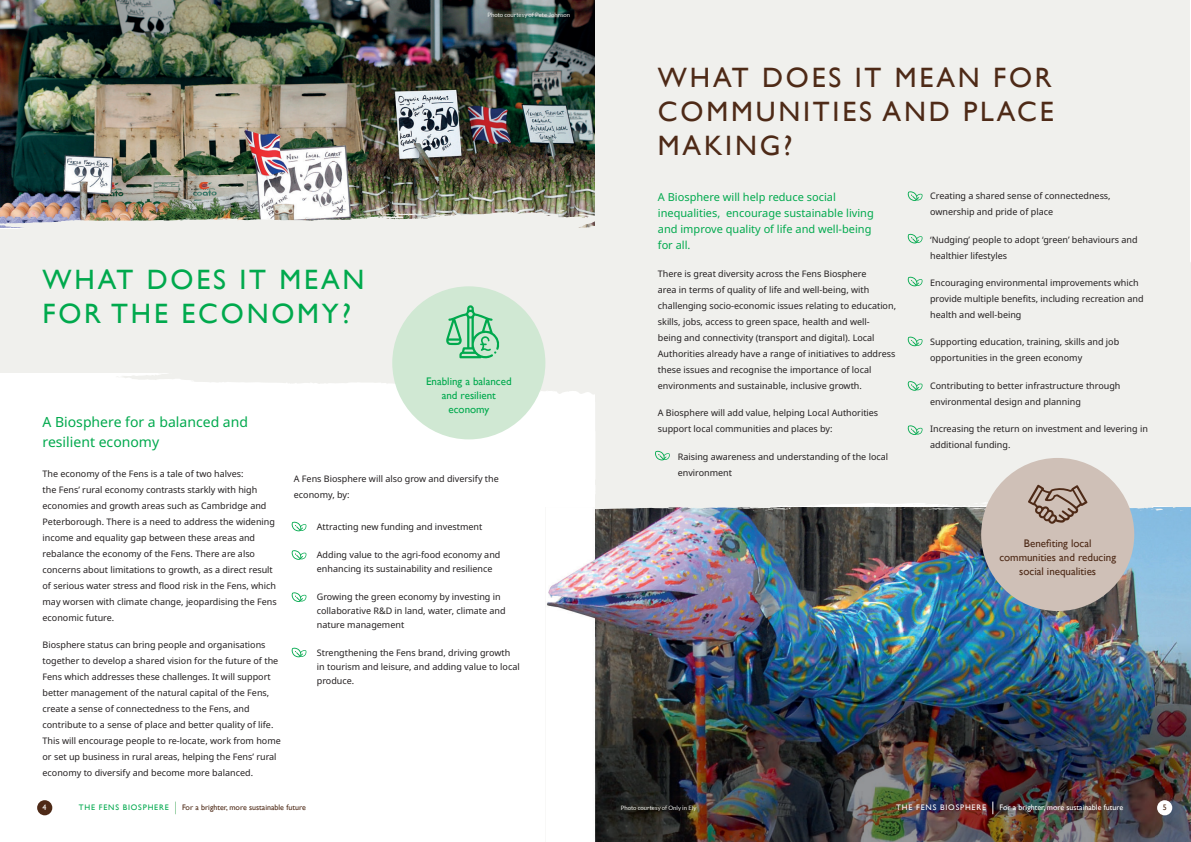
<style>
.page{position:relative;width:1191px;height:842px;background:#fff}
.page>*{position:absolute;margin:0;border:0;box-sizing:border-box;transform-origin:0 0}
.t1{font:28px/33.6px "Gill Sans";letter-spacing:.1em;color:#4e2a17;text-align:justify}
.t2{font:28px/33.6px "Gill Sans";letter-spacing:.1em;color:#00a94d}
.t3{font:14px/20px "Noto Sans";color:#00a94d}
.t4{font:11px/16px "Noto Sans";color:#00a94d}
.t5{font:11px/14px "Gill Sans";color:#4e2a17;text-align:center}
.t6{font:11px/14px "Gill Sans";color:#00a94d;text-align:center}
.t7{font:9px/16px "Noto Sans";color:#231f20}
.t8{font:8px "Gill Sans";color:#fff}
.t9{font:8px "Gill Sans";color:#4e2a17}
.t10{font:8px "Gill Sans";letter-spacing:.1em;color:#00a94d}
.t11{font:8px "Gill Sans";letter-spacing:.1em;color:#fff}
.t12{font:6px "Lato";color:#f0f0ed}
</style>
<div class="page">
<img style="left:0;top:0;width:595px;height:228px">
<div style="left:1px;top:229px;width:595px;height:143px;background:#f0f0ed"></div>
<svg style="left:1px;top:304px;width:594px;height:91px"></svg>
<img style="left:1px;top:207px;width:594px;height:22px">
<svg style="left:175px;top:801px;width:1px;height:13px"></svg>
<div style="left:37px;top:800px;width:15px;height:15px;background:#4e2a17;border-radius:50%"></div>
<div style="left:595px;top:0;width:595px;height:402px;background:#f0f0ed"></div>
<img style="left:545px;top:524px;width:646px;height:114px">
<img style="left:595px;top:638px;width:596px;height:204px">
<div style="left:1157px;top:800px;width:15px;height:15px;background:#fff;border-radius:50%"></div>
<div style="left:595px;top:432px;width:596px;height:13px;background:#f0f0ed"></div>
<svg style="left:595px;top:262px;width:596px;height:170px"></svg>
<svg style="left:992px;top:801px;width:1px;height:13px"></svg>
<div style="left:981px;top:458px;width:153px;height:153px;background:#cfc0b7;border-radius:50%"></div>
<svg style="left:907px;top:191px;width:15px;height:10px"></svg>
<svg style="left:907px;top:234px;width:15px;height:9px"></svg>
<svg style="left:907px;top:277px;width:15px;height:9px"></svg>
<svg style="left:907px;top:337px;width:15px;height:9px"></svg>
<svg style="left:907px;top:381px;width:15px;height:10px"></svg>
<svg style="left:907px;top:425px;width:15px;height:10px"></svg>
<svg style="left:595px;top:445px;width:596px;height:79px"></svg>
<svg style="left:292px;top:522px;width:14px;height:9px"></svg>
<svg style="left:292px;top:550px;width:14px;height:10px"></svg>
<svg style="left:292px;top:592px;width:14px;height:10px"></svg>
<svg style="left:292px;top:648px;width:14px;height:9px"></svg>
<div style="left:392px;top:286px;width:153px;height:153px;background:#d0e8d3;border-radius:50%"></div>
<svg style="left:446px;top:305px;width:54px;height:54px"></svg>
<h1 class="t2" style="left:43px;top:262px;width:323px">WHAT DOES IT MEAN<br>FOR THE ECONOMY?</h1>
<p class="t12" style="left:487px;top:11px;width:84px">Photo courtesy of Pete Johnson</p>
<h2 class="t3" style="left:43px;top:412px;width:207px">A Biosphere for a balanced and resilient economy</h2>
<p class="t7" style="left:43px;top:466px;width:236px">The economy of the Fens is a tale of two halves:<br>the Fens’ rural economy contrasts starkly with high economies and growth areas such as Cambridge and Peterborough. There is a need to address the widening income and equality gap between these areas and rebalance the economy of the Fens. There are also concerns about limitations to growth, as a direct result of serious water stress and flood risk in the Fens, which may worsen with climate change, jeopardising the Fens economic future.</p>
<p class="t7" style="left:43px;top:637px;width:240px">Biosphere status can bring people and organisations together to develop a shared vision for the future of the Fens which addresses these challenges. It will support better management of the natural capital of the Fens, create a sense of connectedness to the Fens, and contribute to a sense of place and better quality of life.<br>This will encourage people to re-locate, work from home or set up business in rural areas, helping the Fens’ rural economy to diversify and become more balanced.</p>
<p class="t6" style="left:426px;top:374px;width:87px">Enabling a balanced and resilient economy</p>
<p class="t7" style="left:294px;top:470px;width:206px">A Fens Biosphere will also grow and diversify the economy, by:</p>
<p class="t7" style="left:317px;top:519px;width:167px">Attracting new funding and investment</p>
<p class="t7" style="left:317px;top:548px;width:185px;line-height:14px">Adding value to the agri-food economy and enhancing its sustainability and resilience</p>
<p class="t7" style="left:317px;top:590px;width:190px;line-height:14px">Growing the green economy by investing in collaborative R&amp;D in land, water, climate and nature management</p>
<p class="t7" style="left:317px;top:646px;width:204px;line-height:14px">Strengthening the Fens brand, driving growth in tourism and leisure, and adding value to local produce.</p>
<p class="t8" style="left:43px;top:803px;width:5px">4</p>
<p class="t10" style="left:79px;top:803px;width:91px">THE FENS BIOSPHERE</p>
<p class="t9" style="left:182px;top:803px;width:125px">For a brighter, more sustainable future</p>
<h1 class="t1" style="left:658px;top:61px;width:397px">WHAT DOES IT MEAN FOR COMMUNITIES AND PLACE MAKING?</h1>
<p class="t4" style="left:658px;top:190px;width:217px">A Biosphere will help reduce social inequalities, encourage sustainable living and improve quality of life and well-being for all.</p>
<p class="t7" style="left:658px;top:266px;width:240px">There is great diversity across the Fens Biosphere<br>area in terms of quality of life and well-being, with challenging socio-economic issues relating to education, skills, jobs, access to green space, health and well-<br>being and connectivity (transport and digital). Local Authorities already have a range of initiatives to address these issues and recognise the importance of local environments and sustainable, inclusive growth.</p>
<p class="t7" style="left:658px;top:405px;width:222px">A Biosphere will add value, helping Local Authorities support local communities and places by:</p>
<p class="t7" style="left:677px;top:448px;width:212px">Raising awareness and understanding of the local environment</p>
<p class="t7" style="left:930px;top:188px;width:182px">Creating a shared sense of connectedness, ownership and pride of place</p>
<p class="t7" style="left:930px;top:232px;width:209px">‘Nudging’ people to adopt ‘green’ behaviours and healthier lifestyles</p>
<p class="t7" style="left:930px;top:275px;width:215px">Encouraging environmental improvements which provide multiple benefits, including recreation and health and well-being</p>
<p class="t7" style="left:930px;top:334px;width:191px">Supporting education, training, skills and job opportunities in the green economy</p>
<p class="t7" style="left:930px;top:378px;width:192px">Contributing to better infrastructure through environmental design and planning</p>
<p class="t7" style="left:930px;top:421px;width:219px">Increasing the return on investment and levering in additional funding.</p>
<p class="t12" style="left:620px;top:805px;width:77px">Photo courtesy of Only in Ely</p>
<p class="t5" style="left:999px;top:536px;width:118px">Benefiting local communities and reducing social inequalities</p>
<p class="t11" style="left:896px;top:803px;width:91px">THE FENS BIOSPHERE</p>
<p class="t8" style="left:999px;top:803px;width:125px">For a brighter, more sustainable future</p>
<p class="t9" style="left:1162px;top:803px;width:5px">5</p>
</div>
